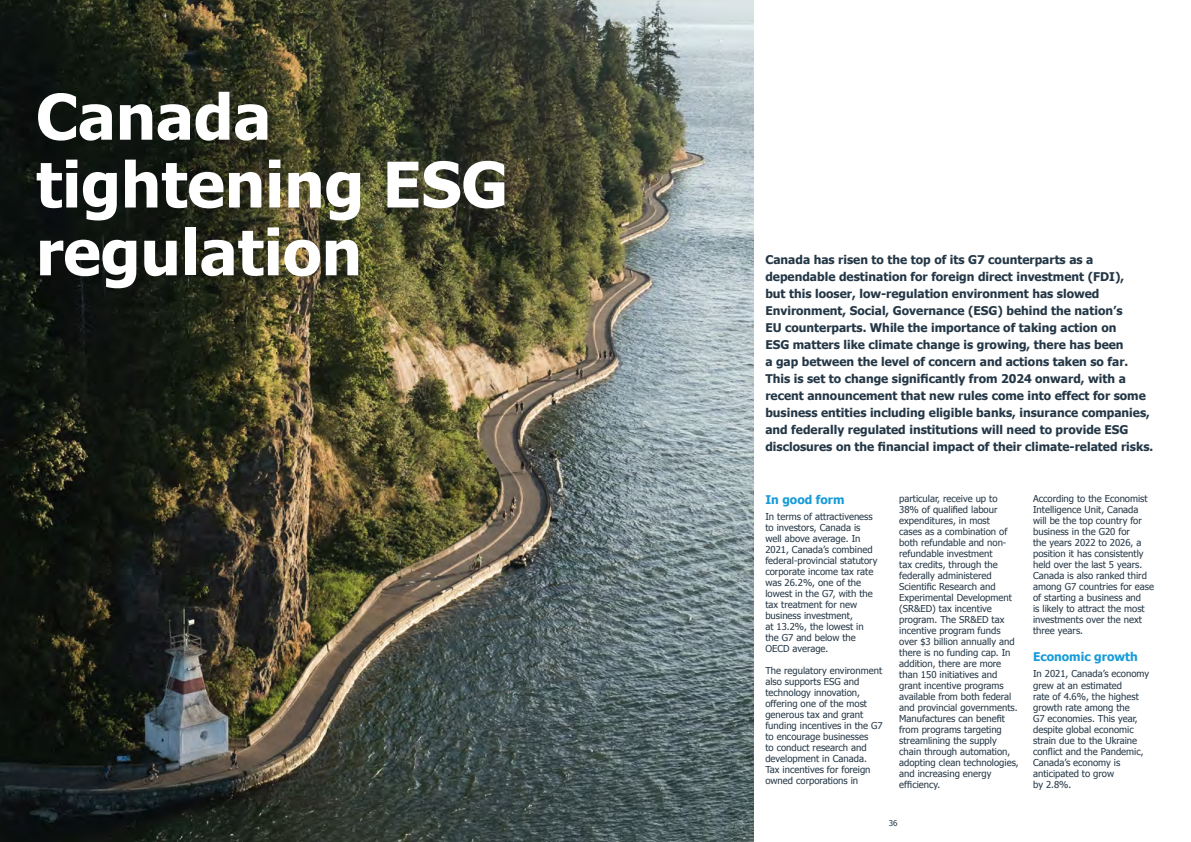
<style>
.page{position:relative;width:1191px;height:842px;background:#fff}
.page>*{position:absolute;margin:0;border:0;box-sizing:border-box;transform-origin:0 0}
.t1{font:700 63px/67.8px "Tahoma";color:#fff}
.t2{font:700 12px/17px "Tahoma";color:#243746}
.t3{font:700 12px "Tahoma";color:#189cd8}
.t4{font:9.5px/11px "Tahoma";color:#243746}
.t5{font:8px "Tahoma";color:#243746}
</style>
<div class="page">
<img style="left:0;top:0;width:753px;height:842px">
<h1 class="t1" style="left:36px;top:79px;width:474px">Canada tightening ESG regulation</h1>
<p class="t2" style="left:765px;top:251px;width:389px">Canada has risen to the top of its G7 counterparts as a dependable destination for foreign direct investment (FDI),<br>but this looser, low-regulation environment has slowed Environment, Social, Governance (ESG) behind the nation’s<br>EU counterparts. While the importance of taking action on<br>ESG matters like climate change is growing, there has been<br>a gap between the level of concern and actions taken so far.<br>This is set to change significantly from 2024 onward, with a recent announcement that new rules come into effect for some business entities including eligible banks, insurance companies, and federally regulated institutions will need to provide ESG disclosures on the financial impact of their climate-related risks.</p>
<p class="t3" style="left:765px;top:491px;width:81px">In good form</p>
<p class="t4" style="left:765px;top:511px;width:114px">In terms of attractiveness to investors, Canada is well above average. In<br>2021, Canada’s combined federal-provincial statutory corporate income tax rate was 26. 2%, one of the lowest in the G7, with the tax treatment for new business investment,<br>at 13. 2%, the lowest in the G7 and below the<br>OECD average.</p>
<p class="t4" style="left:765px;top:665px;width:119px">The regulatory environment also supports ESG and technology innovation, offering one of the most generous tax and grant funding incentives in the G7 to encourage businesses<br>to conduct research and development in Canada.<br>Tax incentives for foreign owned corporations in</p>
<p class="t4" style="left:899px;top:493px;width:121px">particular, receive up to<br>38% of qualified labour expenditures, in most<br>cases as a combination of both refundable and non&shy;refundable investment<br>tax credits, through the federally administered<br>Scientific Research and<br>Experimental Development (SR&amp;ED) tax incentive program. The SR&amp;ED tax incentive program funds over $3 billion annually and there is no funding cap. In addition, there are more than 150 initiatives and grant incentive programs available from both federal and provincial governments.<br>Manufactures can benefit from programs targeting streamlining the supply chain through automation, adopting clean technologies, and increasing energy efficiency.</p>
<p class="t4" style="left:1033px;top:493px;width:122px">According to the Economist<br>Intelligence Unit, Canada will be the top country for business in the G20 for<br>the years 2022 to 2026, a position it has consistently held over the last 5 years.<br>Canada is also ranked third among G7 countries for ease of starting a business and<br>is likely to attract the most investments over the next three years.</p>
<p class="t3" style="left:1033px;top:648px;width:106px">Economic growth</p>
<p class="t4" style="left:1033px;top:668px;width:118px">In 2021, Canada’s economy grew at an estimated<br>rate of 4. 6%, the highest growth rate among the<br>G7 economies. This year, despite global economic strain due to the Ukraine conflict and the Pandemic,<br>Canada’s economy is anticipated to grow<br>by 2.8%.</p>
<p class="t5" style="left:889px;top:818px;width:10px">36</p>
</div>
